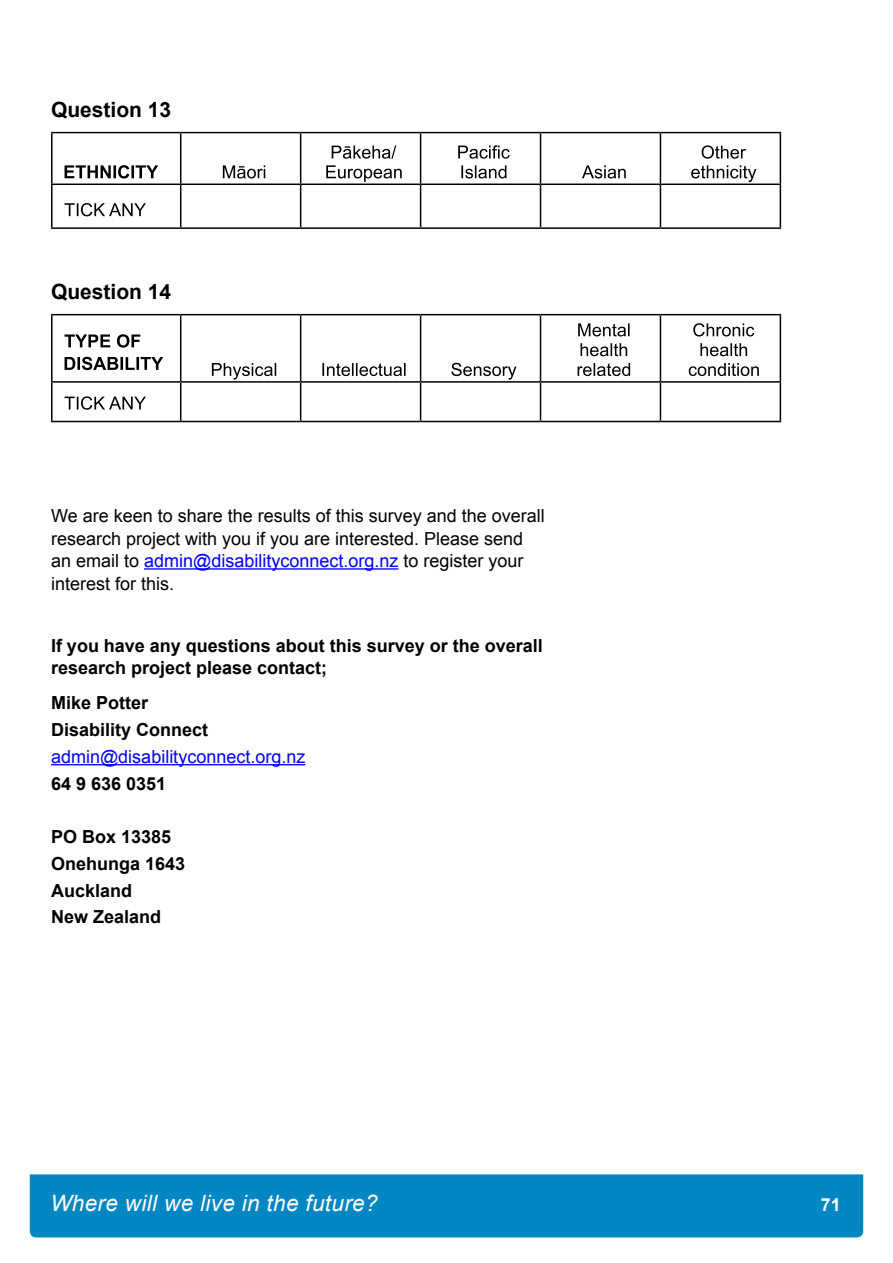
<style>
.page{position:relative;width:893px;height:1263px;background:#fff}
.page>*{position:absolute;margin:0;border:0;box-sizing:border-box;transform-origin:0 0}
.t1{font:italic 22.5px "Arial";letter-spacing:.015em;color:#fff}
.Question___-_H3{font:700 21px "Arial";color:#000}
.BODY_COPY_h5{font:18px/22.5px "Arial";color:#000}
.BODY_COPY_enlarged_h{font:700 18px/22.5px "Arial";color:#000}
.BODY_COPY_h5-2{font:700 18px "Arial";color:#000}
.BODY_COPY_enlarged_h-2{font:18px "Arial";color:#00f}
.t2{font:700 18px "Arial";color:#fff}
.s1{color:#00f}
</style>
<div class="page">
<div style="left:30px;top:1174px;width:833px;height:63px;background:#0086c2"></div>
<hr style="left:144px;top:568px;width:254px;height:2px;background:#00f">
<hr style="left:51px;top:764px;width:254px;height:1px;background:#00f">
<hr style="left:51px;top:132px;width:130px;height:1px;background:#000">
<hr style="left:51px;top:133px;width:2px;height:51px;background:#000">
<hr style="left:181px;top:132px;width:120px;height:1px;background:#000">
<hr style="left:180px;top:133px;width:1px;height:51px;background:#000">
<hr style="left:301px;top:132px;width:120px;height:1px;background:#000">
<hr style="left:300px;top:133px;width:1px;height:51px;background:#000">
<hr style="left:421px;top:132px;width:119px;height:1px;background:#000">
<hr style="left:420px;top:133px;width:1px;height:51px;background:#000">
<hr style="left:540px;top:132px;width:120px;height:1px;background:#000">
<hr style="left:540px;top:133px;width:1px;height:51px;background:#000">
<hr style="left:660px;top:132px;width:121px;height:1px;background:#000">
<hr style="left:660px;top:133px;width:1px;height:51px;background:#000">
<hr style="left:780px;top:133px;width:1px;height:51px;background:#000">
<hr style="left:51px;top:184px;width:130px;height:1px;background:#000">
<hr style="left:51px;top:185px;width:2px;height:42px;background:#000">
<hr style="left:181px;top:184px;width:120px;height:1px;background:#000">
<hr style="left:180px;top:185px;width:1px;height:42px;background:#000">
<hr style="left:301px;top:184px;width:120px;height:1px;background:#000">
<hr style="left:300px;top:185px;width:1px;height:42px;background:#000">
<hr style="left:421px;top:184px;width:119px;height:1px;background:#000">
<hr style="left:420px;top:185px;width:1px;height:42px;background:#000">
<hr style="left:540px;top:184px;width:120px;height:1px;background:#000">
<hr style="left:540px;top:185px;width:1px;height:42px;background:#000">
<hr style="left:660px;top:184px;width:121px;height:1px;background:#000">
<hr style="left:660px;top:185px;width:1px;height:42px;background:#000">
<hr style="left:780px;top:185px;width:1px;height:42px;background:#000">
<hr style="left:51px;top:227px;width:130px;height:2px;background:#000">
<hr style="left:181px;top:227px;width:120px;height:2px;background:#000">
<hr style="left:301px;top:227px;width:120px;height:2px;background:#000">
<hr style="left:421px;top:227px;width:119px;height:2px;background:#000">
<hr style="left:540px;top:227px;width:120px;height:2px;background:#000">
<hr style="left:660px;top:227px;width:121px;height:2px;background:#000">
<svg style="left:65px;top:165px;width:93px;height:13px"></svg>
<svg style="left:223px;top:165px;width:42px;height:13px"></svg>
<svg style="left:332px;top:145px;width:64px;height:14px"></svg>
<svg style="left:326px;top:165px;width:76px;height:17px"></svg>
<svg style="left:458px;top:145px;width:52px;height:14px"></svg>
<svg style="left:461px;top:165px;width:45px;height:13px"></svg>
<svg style="left:582px;top:165px;width:44px;height:13px"></svg>
<svg style="left:702px;top:145px;width:44px;height:14px"></svg>
<svg style="left:691px;top:165px;width:65px;height:17px"></svg>
<svg style="left:65px;top:203px;width:81px;height:13px"></svg>
<hr style="left:51px;top:314px;width:130px;height:1px;background:#000">
<hr style="left:51px;top:315px;width:2px;height:66px;background:#000">
<hr style="left:181px;top:314px;width:120px;height:1px;background:#000">
<hr style="left:180px;top:315px;width:1px;height:66px;background:#000">
<hr style="left:301px;top:314px;width:120px;height:1px;background:#000">
<hr style="left:300px;top:315px;width:1px;height:66px;background:#000">
<hr style="left:421px;top:314px;width:119px;height:1px;background:#000">
<hr style="left:420px;top:315px;width:1px;height:66px;background:#000">
<hr style="left:540px;top:314px;width:120px;height:1px;background:#000">
<hr style="left:540px;top:315px;width:1px;height:66px;background:#000">
<hr style="left:660px;top:314px;width:121px;height:1px;background:#000">
<hr style="left:660px;top:315px;width:1px;height:66px;background:#000">
<hr style="left:780px;top:315px;width:1px;height:66px;background:#000">
<hr style="left:51px;top:381px;width:130px;height:2px;background:#000">
<hr style="left:51px;top:383px;width:2px;height:38px;background:#000">
<hr style="left:181px;top:381px;width:120px;height:2px;background:#000">
<hr style="left:180px;top:383px;width:1px;height:38px;background:#000">
<hr style="left:301px;top:381px;width:120px;height:2px;background:#000">
<hr style="left:300px;top:383px;width:1px;height:38px;background:#000">
<hr style="left:421px;top:381px;width:119px;height:2px;background:#000">
<hr style="left:420px;top:383px;width:1px;height:38px;background:#000">
<hr style="left:540px;top:381px;width:120px;height:2px;background:#000">
<hr style="left:540px;top:383px;width:1px;height:38px;background:#000">
<hr style="left:660px;top:381px;width:121px;height:2px;background:#000">
<hr style="left:660px;top:383px;width:1px;height:38px;background:#000">
<hr style="left:780px;top:383px;width:1px;height:38px;background:#000">
<hr style="left:51px;top:421px;width:130px;height:1px;background:#000">
<hr style="left:181px;top:421px;width:120px;height:1px;background:#000">
<hr style="left:301px;top:421px;width:120px;height:1px;background:#000">
<hr style="left:421px;top:421px;width:119px;height:1px;background:#000">
<hr style="left:540px;top:421px;width:120px;height:1px;background:#000">
<hr style="left:660px;top:421px;width:121px;height:1px;background:#000">
<svg style="left:65px;top:334px;width:75px;height:14px"></svg>
<svg style="left:65px;top:357px;width:98px;height:13px"></svg>
<svg style="left:212px;top:363px;width:64px;height:17px"></svg>
<svg style="left:322px;top:363px;width:84px;height:13px"></svg>
<svg style="left:451px;top:363px;width:65px;height:17px"></svg>
<svg style="left:578px;top:323px;width:52px;height:13px"></svg>
<svg style="left:581px;top:343px;width:46px;height:13px"></svg>
<svg style="left:578px;top:363px;width:52px;height:13px"></svg>
<svg style="left:693px;top:323px;width:61px;height:13px"></svg>
<svg style="left:700px;top:343px;width:47px;height:13px"></svg>
<svg style="left:689px;top:363px;width:70px;height:13px"></svg>
<svg style="left:65px;top:396px;width:81px;height:14px"></svg>
<h3 class="Question___-_H3" style="left:51px;top:96px;width:122px">Question 13</h3>
<h3 class="Question___-_H3" style="left:51px;top:278px;width:122px">Question 14</h3>
<h5 class="BODY_COPY_h5" style="left:51px;top:505px;width:495px">We are keen to share the results of this survey and the overall research project with you if you are interested. Please send an email to <span class="s1">admin@disabilityconnect.org.nz</span> to register your interest for this.</h5>
<h4 class="BODY_COPY_enlarged_h" style="left:51px;top:635px;width:493px">If you have any questions about this survey or the overall research project please contact;</h4>
<h5 class="BODY_COPY_h5-2" style="left:51px;top:691px;width:99px">Mike Potter</h5>
<h5 class="BODY_COPY_h5-2" style="left:51px;top:718px;width:159px">Disability Connect</h5>
<h4 class="BODY_COPY_enlarged_h-2" style="left:51px;top:745px;width:256px">admin@disabilityconnect.org.nz</h4>
<h5 class="BODY_COPY_h5-2" style="left:51px;top:771px;width:117px">64 9 636 0351</h5>
<h5 class="BODY_COPY_h5-2" style="left:51px;top:825px;width:122px">PO Box 13385</h5>
<h5 class="BODY_COPY_h5-2" style="left:51px;top:852px;width:136px">Onehunga 1643</h5>
<h5 class="BODY_COPY_h5-2" style="left:51px;top:878px;width:83px">Auckland</h5>
<h5 class="BODY_COPY_h5-2" style="left:51px;top:905px;width:112px">New Zealand</h5>
<p class="t1" style="left:50px;top:1189px;width:329px">Where will we live in the future?</p>
<p class="t2" style="left:821px;top:1192px;width:22px">71</p>
</div>
